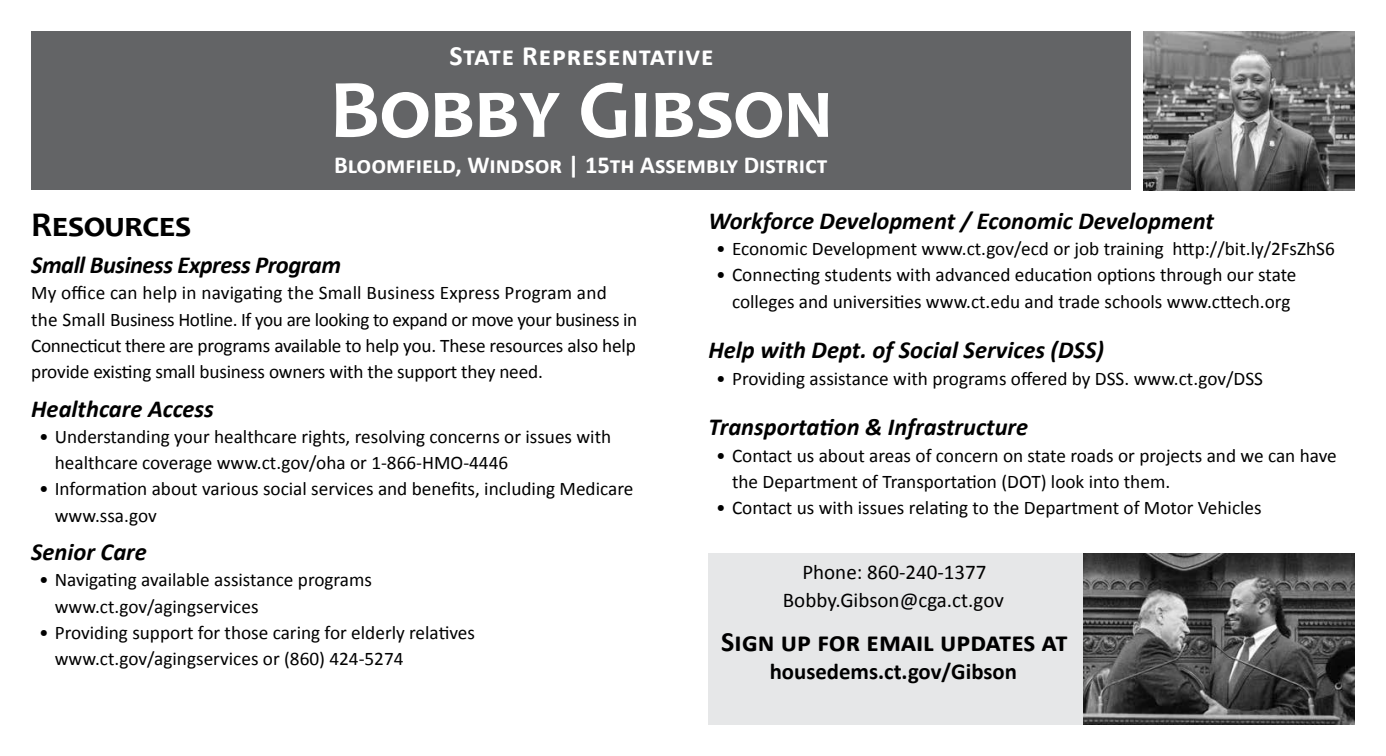
<style>
.page{position:relative;width:1386px;height:756px;background:#fff}
.page>*{position:absolute;margin:0;border:0;box-sizing:border-box;transform-origin:0 0}
.t1{font:700 84px "Candara";color:#fff}
.t2{font:700 35px "Candara";color:#000}
.t3{font:700 28px "Calibri";color:#000}
.t4{font:700 28px "Calibri";letter-spacing:.03em;color:#fff}
.t5{font:italic 700 24.5px "Calibri";color:#000}
.t6{font:700 24.5px "Calibri";color:#fff}
.t7{font:italic 700 24.5px "Calibri";letter-spacing:-.02em;color:#000}
.t8{font:700 22.75px "Calibri";color:#000}
.t9{font:21px/28px "Calibri";color:#000;text-align:center}
.t10{font:19.25px/26.2px "Calibri";color:#000}
</style>
<div class="page">
<div style="left:708px;top:553px;width:646px;height:171px;background:#e6e7e8"></div>
<div style="left:31px;top:32px;width:1100px;height:158px;background:#636466"></div>
<img style="left:1144px;top:32px;width:210px;height:158px">
<img style="left:1083px;top:553px;width:271px;height:171px">
<h3 class="t4" style="left:450px;top:38px;width:266px">State Representative</h3>
<h1 class="t1" style="left:330px;top:57px;width:504px">Bobby Gibson</h1>
<p class="t6" style="left:334px;top:150px;width:495px">Bloomfield, Windsor | 15th Assembly District</p>
<h2 class="t2" style="left:31px;top:202px;width:161px">Resources</h2>
<p class="t7" style="left:31px;top:249px;width:311px">Small Business Express Program</p>
<p class="t10" style="left:31px;top:280px;width:608px">My office can help in navigating the Small Business Express Program and the Small Business Hotline. If you are looking to expand or move your business in Connecticut there are programs available to help you. These resources also help provide existing small business owners with the support they need.</p>
<p class="t5" style="left:31px;top:393px;width:184px">Healthcare Access</p>
<p class="t10" style="left:55px;top:423px;width:558px;text-indent:-16px">• Understanding your healthcare rights, resolving concerns or issues with healthcare coverage www.ct.gov/oha or 1-866-HMO-4446</p>
<p class="t10" style="left:55px;top:476px;width:580px;text-indent:-16px">• Information about various social services and benefits, including Medicare www.ssa.gov</p>
<p class="t5" style="left:31px;top:536px;width:117px">Senior Care</p>
<p class="t10" style="left:55px;top:567px;width:319px;text-indent:-16px">• Navigating available assistance programs www.ct.gov/agingservices</p>
<p class="t10" style="left:55px;top:619px;width:422px;text-indent:-16px">• Providing support for those caring for elderly relatives www.ct.gov/agingservices or (860) 424-5274</p>
<p class="t5" style="left:708px;top:205px;width:507px">Workforce Development / Economic Development</p>
<p class="t10" style="left:716px;top:236px;width:620px">• Economic Development www.ct.gov/ecd or job training http://bit.ly/2FsZhS6</p>
<p class="t10" style="left:716px;top:262px;width:582px;text-align:center">• Connecting students with advanced education options through our state colleges and universities www.ct.edu and trade schools www.cttech.org</p>
<p class="t5" style="left:708px;top:335px;width:397px">Help with Dept. of Social Services (DSS)</p>
<p class="t10" style="left:716px;top:365px;width:548px">• Providing assistance with programs offered by DSS. www.ct.gov/DSS</p>
<p class="t5" style="left:708px;top:412px;width:321px">Transportation &amp; Infrastructure</p>
<p class="t10" style="left:732px;top:442px;width:606px;text-indent:-16px">• Contact us about areas of concern on state roads or projects and we can have the Department of Transportation (DOT) look into them.</p>
<p class="t10" style="left:716px;top:495px;width:547px">• Contact us with issues relating to the Department of Motor Vehicles</p>
<p class="t9" style="left:783px;top:558px;width:222px">Phone: 860-240-1377<br>Bobby.Gibson@cga.ct.gov</p>
<h3 class="t3" style="left:721px;top:624px;width:348px">Sign up for email updates at</h3>
<p class="t8" style="left:770px;top:657px;width:249px">housedems.ct.gov/Gibson</p>
</div>
